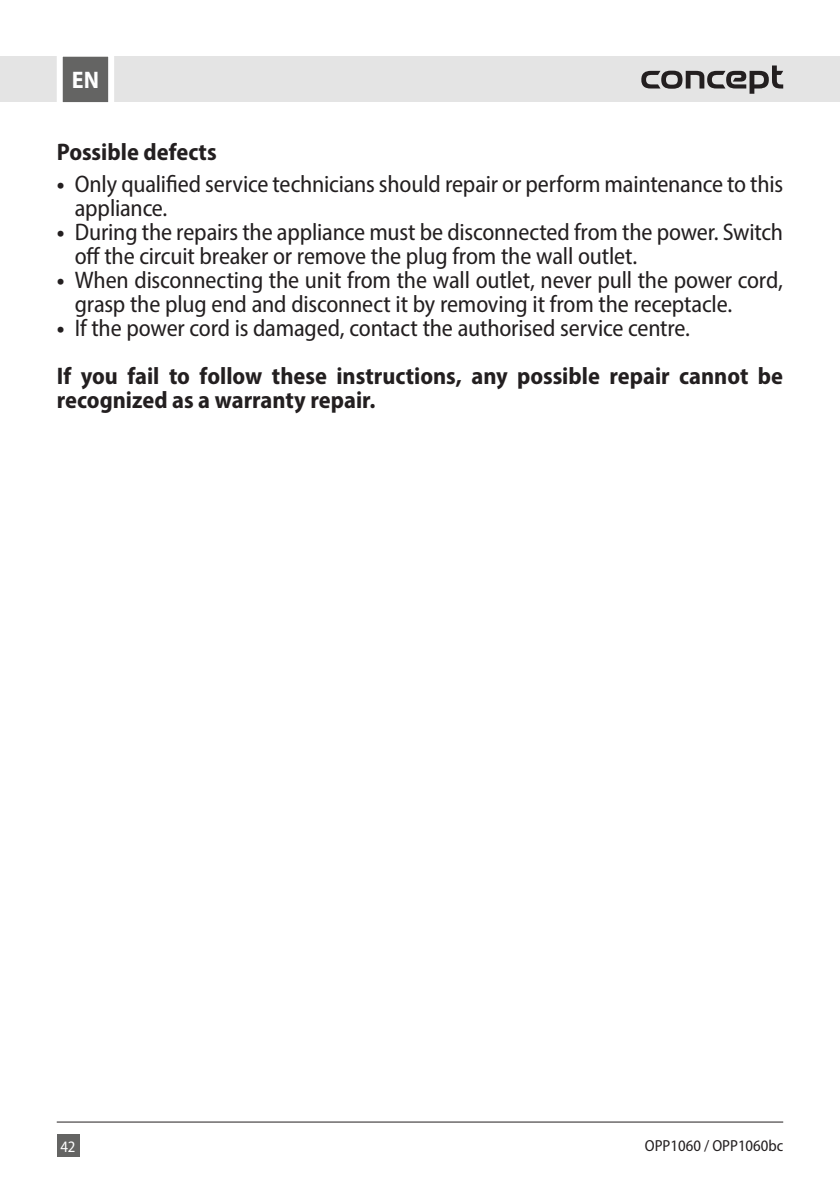
<style>
.page{position:relative;width:840px;height:1191px;background:#fff}
.page>*{position:absolute;margin:0;border:0;box-sizing:border-box;transform-origin:0 0}
.t1{font:semi-condensed 24px/24px "Myriad Pro";letter-spacing:-.01em;color:#231f20}
.t2{font:700 semi-condensed 24px/48px "Myriad Pro";color:#231f20}
.t3{font:700 semi-condensed 24px "Myriad Pro";color:#fff}
.t4{font:semi-condensed 16px "Myriad Pro";color:#231f20}
.t5{font:semi-condensed 16px "Myriad Pro";color:#fff}
.s1{font-weight:700}
.s2{font-weight:400}
</style>
<div class="page">
<div style="left:0;top:57px;width:839px;height:45px;background:#e4e4e4"></div>
<div style="left:57px;top:1134px;width:22px;height:23px;background:#646463"></div>
<svg style="left:54px;top:56px;width:63px;height:47px;background:#909090"></svg>
<hr style="left:57px;top:1121px;width:725px;height:1px;background:#231f20">
<svg style="left:641px;top:65px;width:141px;height:29px"></svg>
<p class="t3" style="left:72px;top:65px;width:29px">EN</p>
<p class="t2" style="left:57px;top:127px;width:161px">Possible defects</p>
<p class="t1" style="left:75px;top:172px;width:709px;text-indent:-18px"><span class="s1">•</span> Only qualified service technicians should repair or perform maintenance to this appliance.</p>
<p class="t1" style="left:75px;top:220px;width:709px;text-indent:-18px"><span class="s1">•</span> During the repairs the appliance must be disconnected from the power. Switch off the circuit breaker or remove the plug from the wall outlet.</p>
<p class="t1" style="left:75px;top:268px;width:709px;text-indent:-18px"><span class="s1">•</span> When disconnecting the unit from the wall outlet, never pull the power cord, grasp the plug end and disconnect it by removing it from the receptacle.</p>
<p class="t2" style="left:57px;top:303px;width:727px">• <span class="s2">If the power cord is damaged, contact the authorised service centre.<br></span>If you fail to follow these instructions, any possible repair cannot be</p>
<p class="t2" style="left:57px;top:375px;width:320px">recognized as a warranty repair.</p>
<p class="t5" style="left:61px;top:1136px;width:16px">42</p>
<p class="t4" style="left:644px;top:1135px;width:140px">OPP1060 / OPP1060bc</p>
</div>
